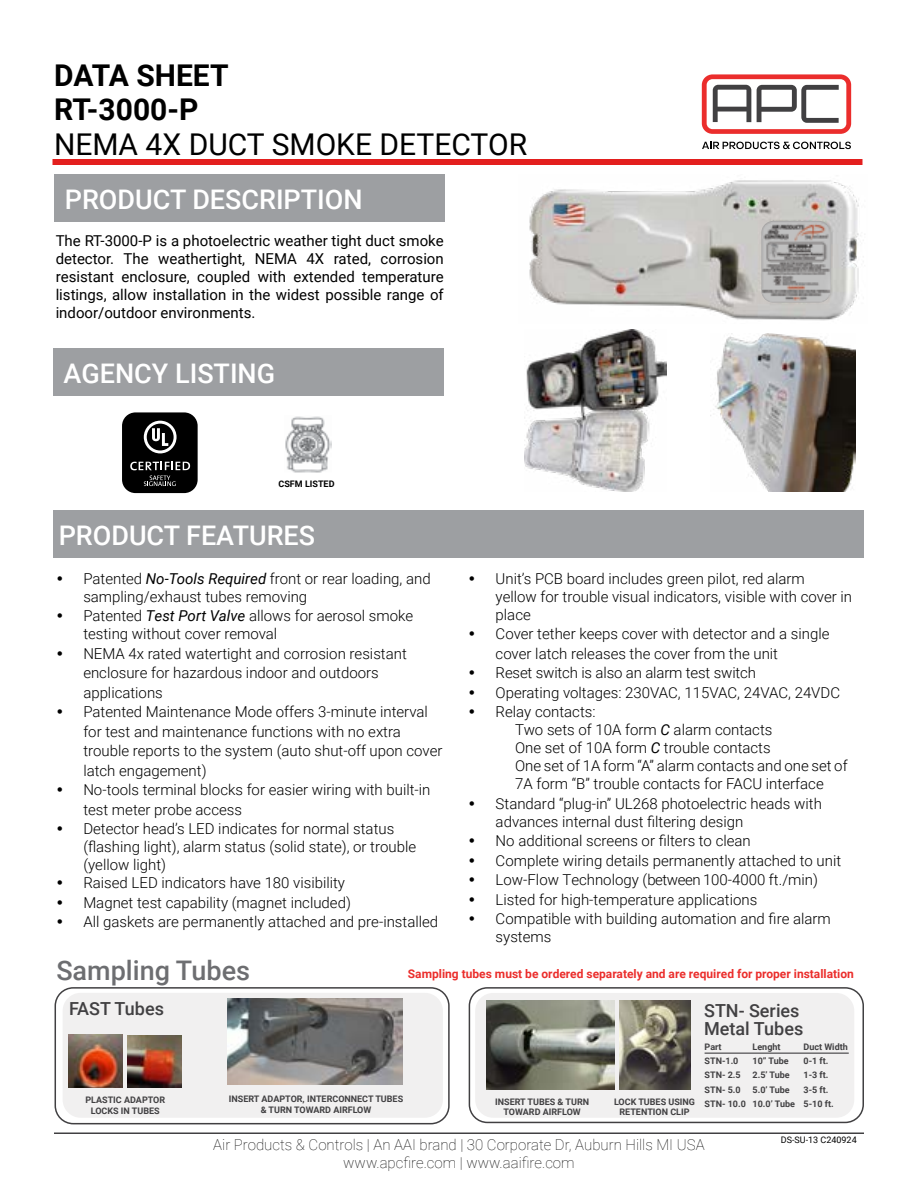
<style>
.page{position:relative;width:918px;height:1188px;background:#fff}
.page>*{position:absolute;margin:0;border:0;box-sizing:border-box;transform-origin:0 0}
.t1{font:30px "Roboto";color:#000}
.t2{font:700 30px/34.5px "Roboto";color:#000}
.t3{font:500 27px "Roboto";color:#fff}
.t4{font:500 27px "Roboto";color:#6d6e71}
.t5{font:500 18px/18px "Roboto";color:#414042}
.t6{font:300 15px/18px "Roboto";color:#000}
.t7{font:15px/18px "Roboto";color:#000;text-align:justify}
.t8{font:100 15px/18px "Roboto";color:#000;text-align:center}
.t9{font:700 12px "Roboto";color:#eb2e2c}
.t10{font:700 9px/10.8px "Roboto";color:#414042;text-align:center}
.t11{font:9px "Roboto";color:#000}
.t12{font:700 9px "Roboto";color:#000}
.s1{font-weight:400;font-style:italic}
</style>
<div class="page">
<hr style="left:54px;top:1132px;width:810px;height:2px;background:#414042">
<svg style="left:702px;top:74px;width:149px;height:60px"></svg>
<svg style="left:702px;top:142px;width:149px;height:7px"></svg>
<div style="left:52px;top:159px;width:810px;height:6px;background:#e31f1e"></div>
<div style="left:63px;top:993px;width:380px;height:125px;background:#f1f0f0;border-radius:18px"></div>
<div style="left:55px;top:987px;width:395px;height:137px;border:2px solid #414042;border-radius:18px"></div>
<div style="left:475px;top:993px;width:379px;height:125px;background:#f1f0f0;border-radius:18px"></div>
<div style="left:55px;top:174px;width:390px;height:48px;background:#9d9fa2"></div>
<div style="left:53px;top:348px;width:391px;height:48px;background:#9d9fa2"></div>
<div style="left:53px;top:511px;width:811px;height:47px;background:#9d9fa2"></div>
<img style="left:285px;top:416px;width:47px;height:57px">
<div style="left:469px;top:987px;width:395px;height:136px;border:2px solid #414042;border-radius:18px"></div>
<img style="left:486px;top:1000px;width:129px;height:89px">
<img style="left:69px;top:1035px;width:54px;height:53px">
<img style="left:619px;top:1001px;width:71px;height:88px">
<img style="left:127px;top:1036px;width:54px;height:52px">
<hr style="left:705px;top:1053px;width:144px;height:1px;background:#414042">
<img style="left:525px;top:329px;width:141px;height:162px">
<img style="left:228px;top:998px;width:174px;height:86px">
<img style="left:715px;top:334px;width:141px;height:157px">
<img style="left:529px;top:180px;width:330px;height:141px">
<div style="left:747px;top:208px;width:100px;height:99px;background:#000;opacity:.25"></div>
<div style="left:122px;top:412px;width:76px;height:81px;background:#000;border-radius:13px"></div>
<svg style="left:144px;top:421px;width:33px;height:32px"></svg>
<svg style="left:130px;top:462px;width:60px;height:8px"></svg>
<svg style="left:144px;top:476px;width:32px;height:10px"></svg>
<h1 class="t2" style="left:54px;top:57px;width:176px">DATA SHEET<br>RT-3000-P</h1>
<h1 class="t1" style="left:54px;top:123px;width:475px">NEMA 4X DUCT SMOKE DETECTOR</h1>
<h2 class="t3" style="left:65px;top:180px;width:299px">PRODUCT DESCRIPTION</h2>
<p class="t7" style="left:56px;top:231px;width:390px">The RT-3000-P is a photoelectric weather tight duct smoke detector. The weathertight, NEMA 4X rated, corrosion resistant enclosure, coupled with extended temperature listings, allow installation in the widest possible range of indoor/outdoor environments.</p>
<h2 class="t3" style="left:64px;top:354px;width:213px">AGENCY LISTING</h2>
<p class="t12" style="left:279px;top:478px;width:58px">CSFM LISTED</p>
<h2 class="t3" style="left:59px;top:516px;width:258px">PRODUCT FEATURES</h2>
<p class="t6" style="left:83px;top:569px;width:349px;text-indent:-27px">• Patented <span class="s1">No-Tools Required</span> front or rear loading, and sampling/exhaust tubes removing</p>
<p class="t6" style="left:83px;top:606px;width:331px;text-indent:-27px">• Patented <span class="s1">Test Port Valve</span> allows for aerosol smoke testing without cover removal</p>
<p class="t6" style="left:83px;top:643px;width:325px;line-height:19.5px;text-indent:-27px">• NEMA 4x rated watertight and corrosion resistant enclosure for hazardous indoor and outdoors applications</p>
<p class="t6" style="left:83px;top:702px;width:361px;line-height:19.5px;text-indent:-27px">• Patented Maintenance Mode offers 3-minute interval for test and maintenance functions with no extra trouble reports to the system (auto shut-off upon cover latch engagement)</p>
<p class="t6" style="left:83px;top:780px;width:349px;line-height:19.5px;text-indent:-27px">• No-tools terminal blocks for easier wiring with built-in test meter probe access</p>
<p class="t6" style="left:83px;top:819px;width:334px;text-indent:-27px">• Detector head’s LED indicates for normal status (flashing light), alarm status (solid state), or trouble (yellow light)</p>
<p class="t6" style="left:56px;top:873px;width:290px">• Raised LED indicators have 180 visibility</p>
<p class="t6" style="left:56px;top:893px;width:296px">• Magnet test capability (magnet included)</p>
<p class="t6" style="left:56px;top:912px;width:383px">• All gaskets are permanently attached and pre-installed</p>
<p class="t6" style="left:496px;top:569px;width:358px;text-indent:-27px">• Unit’s PCB board includes green pilot, red alarm<br>yellow for trouble visual indicators, visible with cover in place</p>
<p class="t6" style="left:496px;top:624px;width:335px;line-height:19.5px;text-indent:-27px">• Cover tether keeps cover with detector and a single cover latch releases the cover from the unit</p>
<p class="t6" style="left:469px;top:663px;width:289px">• Reset switch is also an alarm test switch</p>
<p class="t6" style="left:469px;top:683px;width:373px">• Operating voltages: 230VAC, 115VAC, 24VAC, 24VDC</p>
<p class="t6" style="left:515px;top:702px;width:334px;text-indent:-47px">• Relay contacts:<br>Two sets of 10A form <span class="s1">C</span> alarm contacts<br>One set of 10A form <span class="s1">C</span> trouble contacts<br>One set of 1A form “A” alarm contacts and one set of 7A form “B” trouble contacts for FACU interface</p>
<p class="t6" style="left:496px;top:794px;width:328px;text-indent:-27px">• Standard “plug-in” UL268 photoelectric heads with advances internal dust filtering design</p>
<p class="t6" style="left:469px;top:831px;width:284px">• No additional screens or filters to clean</p>
<p class="t6" style="left:469px;top:851px;width:374px">• Complete wiring details permanently attached to unit</p>
<p class="t6" style="left:469px;top:870px;width:351px">• Low-Flow Technology (between 100-4000 ft./min)</p>
<p class="t6" style="left:469px;top:890px;width:290px">• Listed for high-temperature applications</p>
<p class="t6" style="left:496px;top:909px;width:337px;text-indent:-27px">• Compatible with building automation and fire alarm systems</p>
<h2 class="t4" style="left:56px;top:951px;width:195px">Sampling Tubes</h2>
<p class="t5" style="left:69px;top:999px;width:96px">FAST Tubes</p>
<p class="t9" style="left:408px;top:965px;width:448px">Sampling tubes must be ordered separately and are required for proper installation</p>
<p class="t5" style="left:704px;top:1001px;width:101px">STN- Series<br>Metal Tubes</p>
<p class="t10" style="left:229px;top:1093px;width:176px">INSERT ADAPTOR, INTERCONNECT TUBES &amp; TURN TOWARD AIRFLOW</p>
<p class="t10" style="left:85px;top:1094px;width:81px">PLASTIC ADAPTOR<br>LOCKS IN TUBES</p>
<p class="t10" style="left:614px;top:1096px;width:83px">LOCK TUBES USING<br>RETENTION CLIP</p>
<p class="t10" style="left:495px;top:1096px;width:95px">INSERT TUBES &amp; TURN<br>TOWARD AIRFLOW</p>
<p class="t10" style="left:705px;top:1041px;width:19px">Part</p>
<p class="t10" style="left:753px;top:1041px;width:30px">Lenght</p>
<p class="t10" style="left:804px;top:1041px;width:46px">Duct Width</p>
<p class="t10" style="left:705px;top:1055px;width:35px">STN-1.0</p>
<p class="t10" style="left:753px;top:1055px;width:38px">10” Tube</p>
<p class="t10" style="left:804px;top:1055px;width:26px">0-1 ft.</p>
<p class="t10" style="left:705px;top:1069px;width:38px">STN- 2.5</p>
<p class="t10" style="left:753px;top:1069px;width:39px">2.5’ Tube</p>
<p class="t10" style="left:804px;top:1069px;width:26px">1-3 ft.</p>
<p class="t10" style="left:705px;top:1084px;width:38px">STN- 5.0</p>
<p class="t10" style="left:753px;top:1084px;width:39px">5.0’ Tube</p>
<p class="t10" style="left:705px;top:1082px;width:131px;line-height:14.2px;text-align:left;text-indent:99px">3-5 ft.<br>STN- 10.0 10.0’ Tube 5-10 ft.</p>
<p class="t8" style="left:213px;top:1135px;width:493px">Air Products &amp; Controls | An AAI brand | 30 Corporate Dr, Auburn Hills MI USA www.apcfire.com | www.aaifire.com</p>
<p class="t11" style="left:781px;top:1134px;width:77px">DS-SU-13 C240924</p>
</div>
